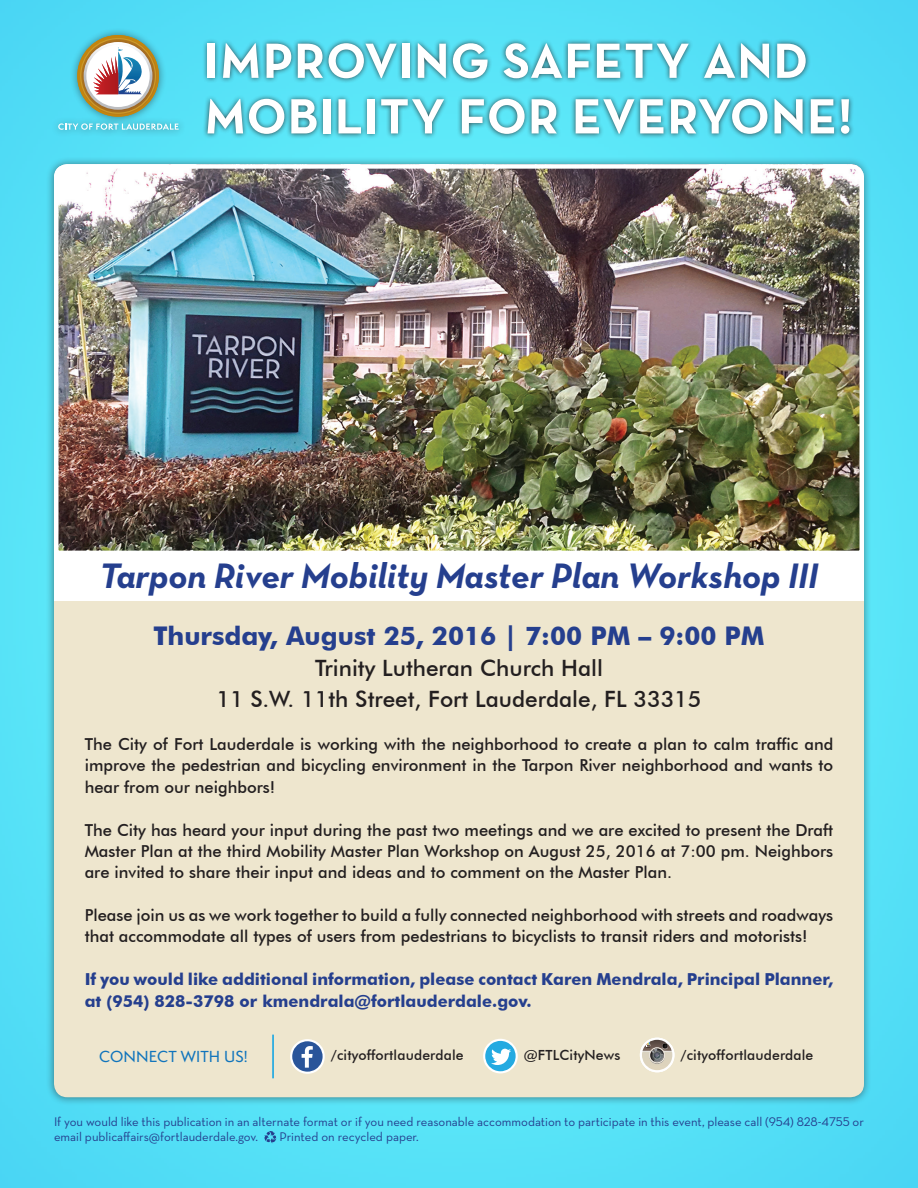
<style>
.page{position:relative;width:918px;height:1188px;background:#54e0f6}
.page>*{position:absolute;margin:0;border:0;box-sizing:border-box;transform-origin:0 0}
.t1{font:50.25px/55.7px "Neutraface Text Bold Alt";letter-spacing:.02em;color:#fff}
.t2{font:italic 700 36px "Neutraface Text";color:#253f8e}
.t3{font:700 25.8px "Futura BT";color:#253f8e}
.t4{font:500 22.5px/30.9px "Futura BT";color:#231f20;text-align:center}
.t5{font:500 16.5px/21.3px "Futura BT";color:#231f20;text-align:justify}
.t6{font:700 16.5px/21.3px "Futura BT";color:#253f8e}
.t7{font:500 14.7px "Semplicita Pro";letter-spacing:.01em;color:#1074bc}
.t8{font:500 13.95px "Futura BT";letter-spacing:.01em;color:#231f20}
.t9{font:12.75px/15.3px "Neutraface Text";color:#253f8e}
</style>
<div class="page">
<svg style="left:264px;top:1131px;width:12px;height:13px"></svg>
<div style="left:46px;top:156px;width:826px;height:950px;background:#231f20;opacity:.5"></div>
<div style="left:54px;top:397px;width:810px;height:700px;background:#eee6ce;border-radius:14px"></div>
<img style="left:52px;top:162px;width:814px;height:395px">
<div style="left:54px;top:551px;width:810px;height:49px;background:#fff"></div>
<svg style="left:290px;top:1039px;width:35px;height:35px"></svg>
<svg style="left:483px;top:1039px;width:35px;height:34px"></svg>
<svg style="left:640px;top:1038px;width:34px;height:34px"></svg>
<hr style="left:272px;top:1035px;width:2px;height:43px;background:#24aae1">
<div style="left:202px;top:38px;width:653px;height:101px;background:#231f20;opacity:.81"></div>
<div style="left:51px;top:27px;width:135px;height:111px;background:#231f20;opacity:.5"></div>
<svg style="left:77px;top:35px;width:82px;height:82px;background:#aeb6a7"></svg>
<svg style="left:58px;top:123px;width:121px;height:7px"></svg>
<h1 class="t1" style="left:204px;top:32px;width:650px">IMPROVING SAFETY AND<br>MOBILITY FOR EVERYONE!</h1>
<h2 class="t2" style="left:100px;top:552px;width:720px">Tarpon River Mobility Master Plan Workshop III</h2>
<h3 class="t3" style="left:153px;top:620px;width:613px">Thursday, August 25, 2016 | 7:00 PM – 9:00 PM</h3>
<h3 class="t4" style="left:217px;top:652px;width:486px">Trinity Lutheran Church Hall<br>11 S.W. 11th Street, Fort Lauderdale, FL 33315</h3>
<p class="t5" style="left:85px;top:733px;width:750px">The City of Fort Lauderdale is working with the neighborhood to create a plan to calm traffic and improve the pedestrian and bicycling environment in the Tarpon River neighborhood and wants to hear from our neighbors!</p>
<p class="t5" style="left:85px;top:819px;width:750px">The City has heard your input during the past two meetings and we are excited to present the Draft Master Plan at the third Mobility Master Plan Workshop on August 25, 2016 at 7:00 pm. Neighbors are invited to share their input and ideas and to comment on the Master Plan.</p>
<p class="t5" style="left:85px;top:904px;width:750px">Please join us as we work together to build a fully connected neighborhood with streets and roadways that accommodate all types of users from pedestrians to bicyclists to transit riders and motorists!</p>
<p class="t6" style="left:85px;top:969px;width:750px">If you would like additional information, please contact Karen Mendrala, Principal Planner, at (954) 828-3798 or kmendrala@fortlauderdale.gov.</p>
<p class="t7" style="left:99px;top:1046px;width:150px">CONNECT WITH US!</p>
<p class="t8" style="left:331px;top:1047px;width:134px">/cityoffortlauderdale</p>
<p class="t8" style="left:524px;top:1047px;width:98px">@FTLCityNews</p>
<p class="t8" style="left:681px;top:1047px;width:134px">/cityoffortlauderdale</p>
<p class="t9" style="left:54px;top:1114px;width:811px">If you would like this publication in an alternate format or if you need reasonable accommodation to participate in this event, please call (954) 828-4755 or email publicaffairs@fortlauderdale.gov.</p>
<p class="t9" style="left:279px;top:1129px;width:141px">Printed on recycled paper.</p>
</div>
